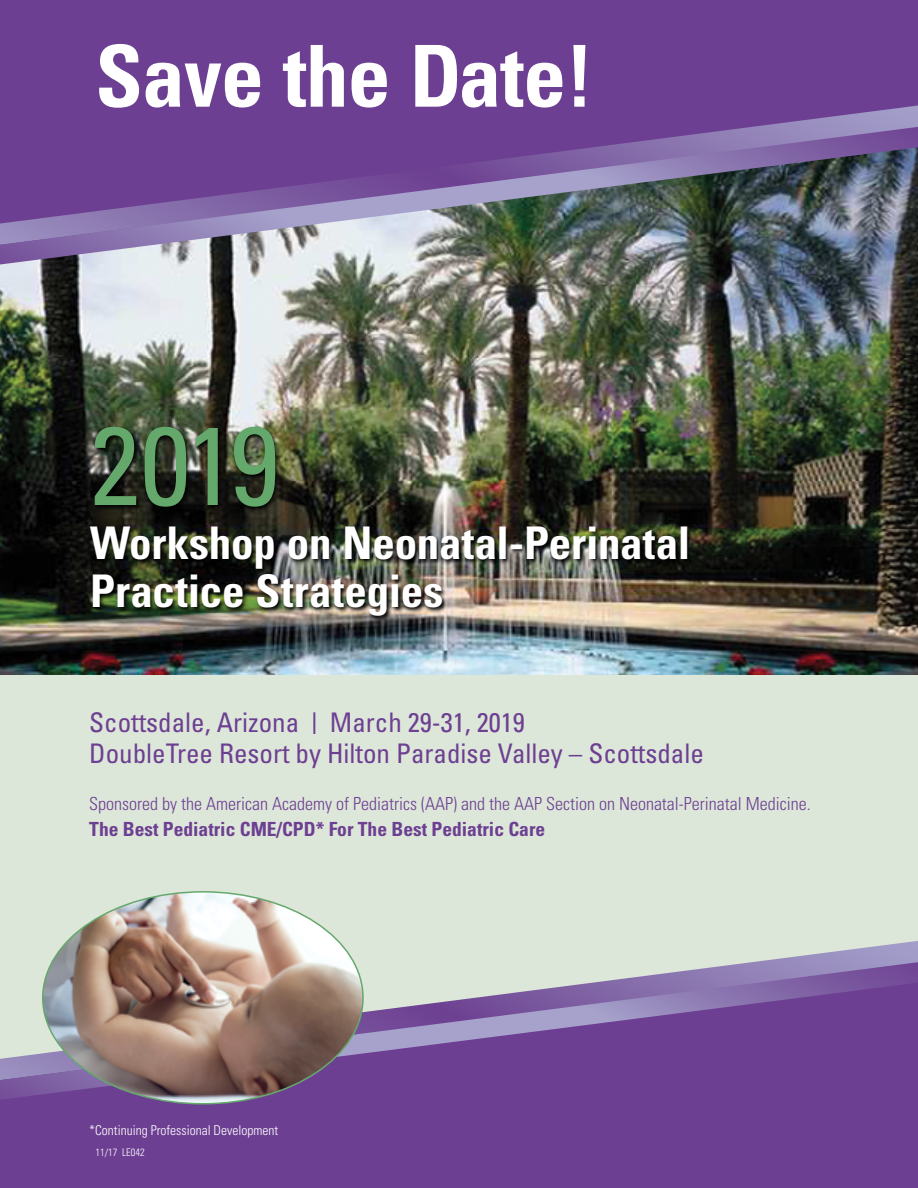
<style>
.page{position:relative;width:918px;height:1188px;background:#fff}
.page>*{position:absolute;margin:0;border:0;box-sizing:border-box;transform-origin:0 0}
.t1{font:condensed 111px "Univers";color:#65a86c}
.t2{font:700 condensed 85.5px "Univers";letter-spacing:-.01em;color:#fff}
.t3{font:700 condensed 45px/48px "Univers";letter-spacing:-.005em;color:#fff}
.t4{font:condensed 27px/30.8px "Univers";color:#6d3f92}
.t5{font:700 condensed 19.5px "Univers";color:#6d3f92}
.t6{font:300 condensed 18px "Univers";color:#6d3f92}
.t7{font:300 condensed 13.5px "Univers";color:#fff}
.t8{font:300 condensed 10.5px "Univers";color:#fff}
.s1{font-weight:300;font-size:30px}
</style>
<div class="page">
<div style="left:0;top:668px;width:918px;height:439px;background:#dde7d9"></div>
<img style="left:0;top:265px;width:918px;height:410px">
<div style="left:0;top:1100px;width:918px;height:88px;background:#6d3f92"></div>
<div style="left:0;top:0;width:918px;height:106px;background:#6d3f92"></div>
<svg style="left:0;top:106px;width:918px;height:21px;background:#714796"></svg>
<img style="left:0;top:127px;width:918px;height:138px">
<svg style="left:754px;top:941px;width:164px;height:21px"></svg>
<svg style="left:0;top:962px;width:918px;height:138px"></svg>
<img style="left:43px;top:892px;width:320px;height:212px">
<img style="left:89px;top:426px;width:605px;height:195px">
<h2 class="t2" style="left:95px;top:24px;width:500px">Save the Date!</h2>
<h1 class="t1" style="left:90px;top:395px;width:191px">2019</h1>
<h3 class="t3" style="left:90px;top:518px;width:602px">Workshop on Neonatal-Perinatal<br>Practice Strategies</h3>
<h3 class="t4" style="left:89px;top:706px;width:616px">Scottsdale, Arizona <span class="s1">I</span> March 29-31, 2019<br>DoubleTree Resort by Hilton Paradise Valley – Scottsdale</h3>
<p class="t6" style="left:89px;top:793px;width:723px">Sponsored by the American Academy of Pediatrics (AAP) and the AAP Section on Neonatal-Perinatal Medicine.</p>
<p class="t5" style="left:89px;top:817px;width:458px">The Best Pediatric CME/CPD* For The Best Pediatric Care</p>
<p class="t7" style="left:89px;top:1122px;width:190px">*Continuing Professional Development</p>
<p class="t8" style="left:95px;top:1146px;width:51px">11/17 LE042</p>
</div>
